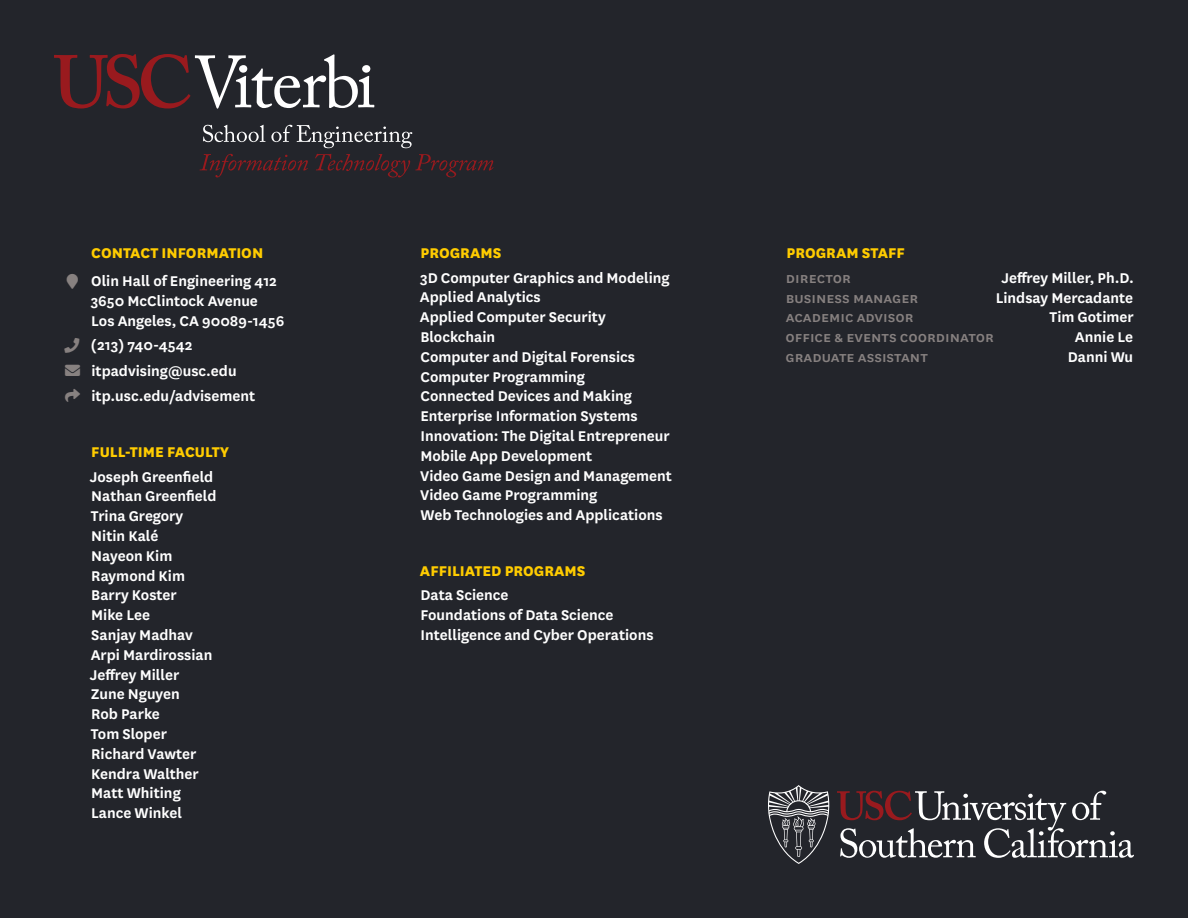
<style>
.page{position:relative;width:1188px;height:918px;background:#23252b}
.page>*{position:absolute;margin:0;border:0;box-sizing:border-box;transform-origin:0 0}
.t1{font:600 16.5px "National";color:#fff}
.t2{font:500 16.5px "National";color:#878180}
.Subheading_3{font:800 16.5px "National";color:#fc0}
.t3{font:15px "Font Awesome 5 Free Solid";color:#878180}
</style>
<div class="page">
<svg style="left:837px;top:791px;width:297px;height:67px"></svg>
<svg style="left:768px;top:785px;width:61px;height:79px"></svg>
<svg style="left:200px;top:154px;width:108px;height:23px"></svg>
<svg style="left:315px;top:154px;width:179px;height:23px"></svg>
<svg style="left:54px;top:54px;width:320px;height:55px"></svg>
<svg style="left:203px;top:125px;width:62px;height:17px"></svg>
<svg style="left:271px;top:125px;width:141px;height:23px"></svg>
<p class="Subheading_3" style="left:91px;top:241px;width:174px">CONTACT INFORMATION</p>
<p class="t1" style="left:91px;top:270px;width:187px">Olin Hall of Engineering 412</p>
<p class="t1" style="left:91px;top:290px;width:169px">3650 McClintock Avenue</p>
<p class="t1" style="left:91px;top:310px;width:195px">Los Angeles, CA 90089-1456</p>
<p class="t1" style="left:91px;top:334px;width:103px">(213) 740-4542</p>
<p class="t3" style="left:65px;top:363px;width:16px">■❖●□</p>
<p class="t1" style="left:92px;top:359px;width:147px">itpadvising@usc.edu</p>
<p class="t1" style="left:92px;top:384px;width:165px">itp.usc.edu/advisement</p>
<p class="Subheading_3" style="left:91px;top:440px;width:139px">FULL-TIME FACULTY</p>
<p class="t1" style="left:90px;top:465px;width:125px">Joseph Greenfield</p>
<p class="t1" style="left:91px;top:485px;width:127px">Nathan Greenfield</p>
<p class="t1" style="left:91px;top:505px;width:94px">Trina Gregory</p>
<p class="t1" style="left:91px;top:524px;width:69px">Nitin Kalé</p>
<p class="t1" style="left:91px;top:544px;width:83px">Nayeon Kim</p>
<p class="t1" style="left:91px;top:564px;width:95px">Raymond Kim</p>
<p class="t1" style="left:91px;top:584px;width:87px">Barry Koster</p>
<p class="t1" style="left:91px;top:604px;width:60px">Mike Lee</p>
<p class="t1" style="left:91px;top:623px;width:103px">Sanjay Madhav</p>
<p class="t1" style="left:91px;top:643px;width:123px">Arpi Mardirossian</p>
<p class="t1" style="left:90px;top:663px;width:91px">Jeffrey Miller</p>
<p class="t1" style="left:91px;top:683px;width:90px">Zune Nguyen</p>
<p class="t1" style="left:91px;top:703px;width:70px">Rob Parke</p>
<p class="t1" style="left:91px;top:722px;width:78px">Tom Sloper</p>
<p class="t1" style="left:91px;top:742px;width:107px">Richard Vawter</p>
<p class="t1" style="left:91px;top:762px;width:109px">Kendra Walther</p>
<p class="t1" style="left:91px;top:782px;width:91px">Matt Whiting</p>
<p class="t1" style="left:91px;top:802px;width:92px">Lance Winkel</p>
<p class="Subheading_3" style="left:421px;top:241px;width:82px">PROGRAMS</p>
<p class="t1" style="left:420px;top:266px;width:251px">3D Computer Graphics and Modeling</p>
<p class="t1" style="left:420px;top:286px;width:122px">Applied Analytics</p>
<p class="t1" style="left:420px;top:306px;width:187px">Applied Computer Security</p>
<p class="t1" style="left:420px;top:326px;width:76px">Blockchain</p>
<p class="t1" style="left:420px;top:345px;width:216px">Computer and Digital Forensics</p>
<p class="t1" style="left:420px;top:365px;width:166px">Computer Programming</p>
<p class="t1" style="left:420px;top:385px;width:213px">Connected Devices and Making</p>
<p class="t1" style="left:420px;top:405px;width:219px">Enterprise Information Systems</p>
<p class="t1" style="left:420px;top:425px;width:251px">Innovation: The Digital Entrepreneur</p>
<p class="t1" style="left:420px;top:444px;width:173px">Mobile App Development</p>
<p class="t1" style="left:420px;top:464px;width:253px">Video Game Design and Management</p>
<p class="t1" style="left:420px;top:484px;width:179px">Video Game Programming</p>
<p class="t1" style="left:420px;top:504px;width:244px">Web Technologies and Applications</p>
<p class="Subheading_3" style="left:420px;top:559px;width:167px">AFFILIATED PROGRAMS</p>
<p class="t1" style="left:420px;top:584px;width:90px">Data Science</p>
<p class="t1" style="left:420px;top:604px;width:195px">Foundations of Data Science</p>
<p class="t1" style="left:420px;top:623px;width:235px">Intelligence and Cyber Operations</p>
<p class="Subheading_3" style="left:787px;top:242px;width:120px">PROGRAM STAFF</p>
<p class="t2" style="left:786px;top:267px;width:67px">director</p>
<p class="t1" style="left:1002px;top:266px;width:134px">Jeffrey Miller, Ph.D.</p>
<p class="t2" style="left:786px;top:286px;width:134px">business manager</p>
<p class="t1" style="left:996px;top:286px;width:139px">Lindsay Mercadante</p>
<p class="t2" style="left:786px;top:306px;width:129px">academic advisor</p>
<p class="t1" style="left:1050px;top:306px;width:86px">Tim Gotimer</p>
<p class="t2" style="left:786px;top:326px;width:210px">office &amp; events coordinator</p>
<p class="t1" style="left:1075px;top:326px;width:60px">Annie Le</p>
<p class="t2" style="left:786px;top:346px;width:144px">graduate assistant</p>
<p class="t1" style="left:1068px;top:346px;width:67px">Danni Wu</p>
</div>
